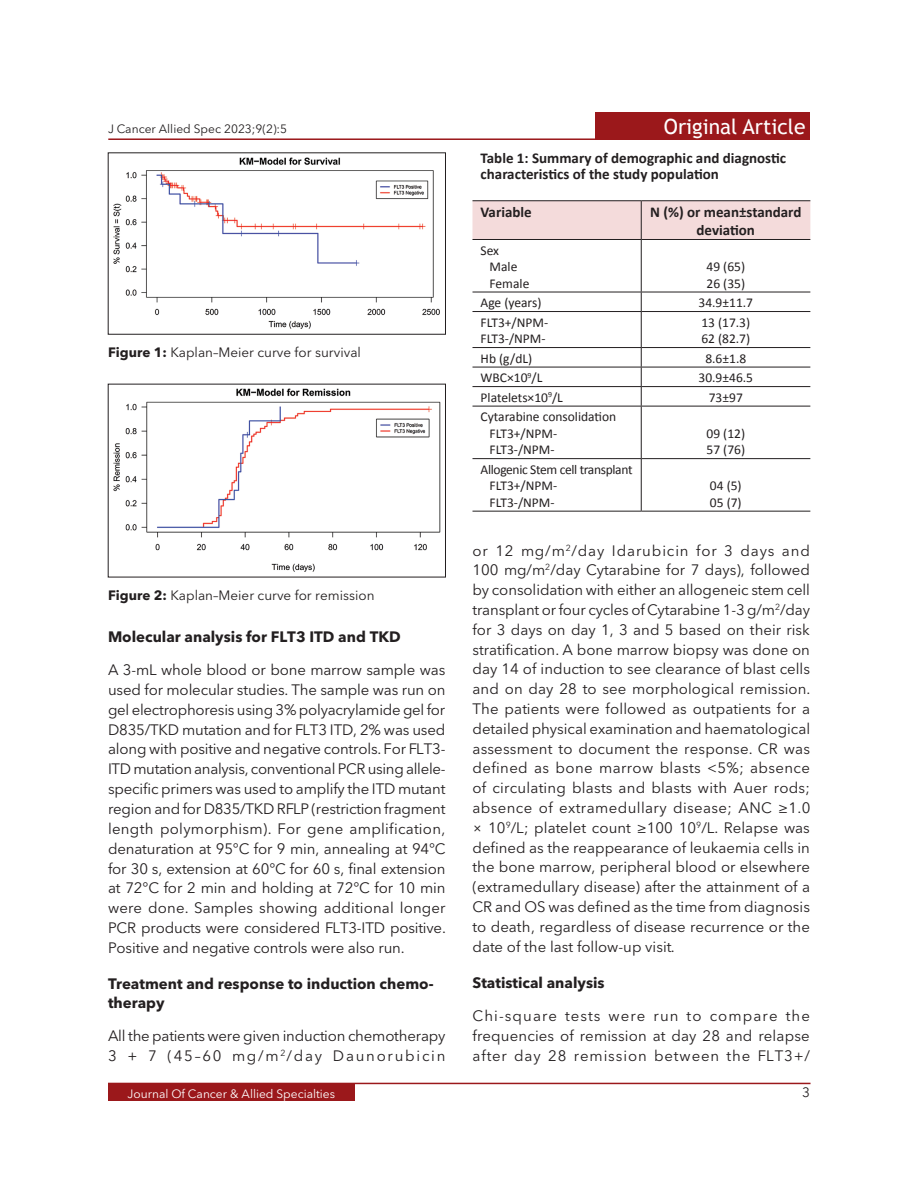
<style>
.page{position:relative;width:918px;height:1188px;background:#fff}
.page>*{position:absolute;margin:0;border:0;box-sizing:border-box;transform-origin:0 0}
.t1{font:21px "Trebuchet MS";color:#fff}
.TX{font:15px/19.8px "Avenir Next LT Pro";color:#231f20;text-align:justify}
.t2{font:700 15px/18.3px "Avenir Next LT Pro";color:#231f20}
.TT{font:700 15px/16.5px "Calibri";color:#231f20}
.TCH{font:700 15px/18px "Calibri";color:#231f20;text-align:center}
.TB{font:13.5px "Calibri";color:#231f20}
.FGC{font:13.5px "Avenir Next LT Pro";color:#231f20}
.TBL{font:13.5px "Calibri";letter-spacing:-.025em;color:#231f20}
.t3{font:12px "Avenir Next LT Pro";color:#fff}
.t4{font:12px "Avenir Next LT Pro";color:#231f20}
.s1{font-weight:700}
</style>
<div class="page">
<div style="left:108px;top:1083px;width:247px;height:18px;background:#9b181b"></div>
<hr style="left:108px;top:1083px;width:703px;height:1px;background:#9b181b">
<div style="left:596px;top:112px;width:214px;height:28px;background:#9b181b"></div>
<hr style="left:108px;top:138px;width:687px;height:2px;background:#9b181b">
<div style="left:472px;top:201px;width:338px;height:38px;background:#f4dbdb"></div>
<hr style="left:641px;top:201px;width:1px;height:38px;background:#231f20">
<hr style="left:641px;top:240px;width:1px;height:52px;background:#231f20">
<hr style="left:472px;top:292px;width:169px;height:1px;background:#231f20">
<hr style="left:641px;top:292px;width:169px;height:1px;background:#231f20">
<svg style="left:641px;top:292px;width:1px;height:19px"></svg>
<hr style="left:472px;top:311px;width:169px;height:1px;background:#231f20">
<hr style="left:641px;top:311px;width:169px;height:1px;background:#231f20">
<hr style="left:641px;top:312px;width:1px;height:35px;background:#231f20">
<hr style="left:472px;top:347px;width:169px;height:1px;background:#231f20">
<hr style="left:641px;top:347px;width:169px;height:1px;background:#231f20">
<hr style="left:472px;top:367px;width:169px;height:1px;background:#231f20">
<hr style="left:641px;top:367px;width:169px;height:1px;background:#231f20">
<hr style="left:472px;top:386px;width:169px;height:1px;background:#231f20">
<hr style="left:641px;top:386px;width:169px;height:1px;background:#231f20">
<svg style="left:641px;top:348px;width:1px;height:58px"></svg>
<hr style="left:472px;top:406px;width:169px;height:1px;background:#231f20">
<hr style="left:641px;top:406px;width:169px;height:1px;background:#231f20">
<hr style="left:641px;top:406px;width:1px;height:52px;background:#231f20">
<hr style="left:641px;top:459px;width:1px;height:52px;background:#231f20">
<hr style="left:472px;top:200px;width:169px;height:1px;background:#231f20">
<hr style="left:641px;top:200px;width:169px;height:1px;background:#231f20">
<hr style="left:472px;top:511px;width:169px;height:1px;background:#231f20">
<hr style="left:641px;top:511px;width:169px;height:1px;background:#231f20">
<hr style="left:472px;top:458px;width:169px;height:1px;background:#231f20">
<hr style="left:641px;top:458px;width:169px;height:1px;background:#231f20">
<hr style="left:472px;top:239px;width:169px;height:1px;background:#231f20">
<hr style="left:641px;top:239px;width:169px;height:1px;background:#231f20">
<img style="left:113px;top:388px;width:328px;height:184px">
<img style="left:113px;top:157px;width:327px;height:172px">
<p class="t4" style="left:108px;top:119px;width:181px">J Cancer Allied Spec 2023;9(2):5</p>
<h1 class="t1" style="left:664px;top:113px;width:143px">Original Article</h1>
<p class="FGC" style="left:108px;top:341px;width:254px"><span class="s1">Figure 1:</span> Kaplan–Meier curve for survival</p>
<p class="FGC" style="left:108px;top:584px;width:268px"><span class="s1">Figure 2:</span> Kaplan–Meier curve for remission</p>
<h2 class="t2" style="left:108px;top:627px;width:294px">Molecular analysis for FLT3 ITD and TKD</h2>
<p class="TX" style="left:108px;top:659px;width:339px">A 3-mL whole blood or bone marrow sample was used for molecular studies. The sample was run on gel electrophoresis using 3% polyacrylamide gel for D835/TKD mutation and for FLT3 ITD, 2% was used along with positive and negative controls. For FLT3- ITD mutation analysis, conventional PCR using allele&shy;specific primers was used to amplify the ITD mutant region and for D835/TKD RFLP (restriction fragment length polymorphism). For gene amplification, denaturation at 95°C for 9 min, annealing at 94°C for 30 s, extension at 60°C for 60 s, final extension at 72°C for 2 min and holding at 72°C for 10 min were done. Samples showing additional longer PCR products were considered FLT3-ITD positive.<br>Positive and negative controls were also run.</p>
<h2 class="t2" style="left:108px;top:975px;width:327px">Treatment and response to induction chemo&shy;therapy</h2>
<p class="TX" style="left:108px;top:1025px;width:339px">All the patients were given induction chemotherapy<br>3 + 7 (45–60 mg/m<sup>2</sup>/day Daunorubicin</p>
<p class="TT" style="left:481px;top:149px;width:307px">Table 1: Summary of demographic and diagnostic characteristics of the study population</p>
<p class="TCH" style="left:481px;top:203px;width:53px">Variable</p>
<p class="TCH" style="left:650px;top:203px;width:153px">N (%) or mean±standard deviation</p>
<p class="TB" style="left:481px;top:241px;width:20px">Sex</p>
<p class="TB" style="left:490px;top:257px;width:29px">Male</p>
<p class="TB" style="left:490px;top:274px;width:41px">Female</p>
<p class="TB" style="left:707px;top:257px;width:40px">49 (65)</p>
<p class="TB" style="left:707px;top:274px;width:40px">26 (35)</p>
<p class="TB" style="left:481px;top:293px;width:62px">Age (years)</p>
<p class="TB" style="left:699px;top:293px;width:56px">34.9±11.7</p>
<p class="TB" style="left:481px;top:313px;width:69px">FLT3+/NPM-</p>
<p class="TB" style="left:481px;top:329px;width:67px">FLT3-/NPM-</p>
<p class="TB" style="left:701px;top:313px;width:50px">13 (17.3)</p>
<p class="TB" style="left:701px;top:329px;width:50px">62 (82.7)</p>
<p class="TB" style="left:481px;top:349px;width:53px">Hb (g/dL)</p>
<p class="TB" style="left:705px;top:349px;width:42px">8.6±1.8</p>
<p class="TB" style="left:481px;top:368px;width:63px">WBC×10<sup>9</sup>/L</p>
<p class="TB" style="left:699px;top:368px;width:56px">30.9±46.5</p>
<p class="TB" style="left:481px;top:388px;width:84px">Platelets×10<sup>9</sup>/L</p>
<p class="TB" style="left:709px;top:388px;width:36px">73±97</p>
<p class="TB" style="left:481px;top:408px;width:137px">Cytarabine consolidation</p>
<p class="TB" style="left:490px;top:424px;width:69px">FLT3+/NPM-</p>
<p class="TB" style="left:490px;top:441px;width:67px">FLT3-/NPM-</p>
<p class="TB" style="left:707px;top:424px;width:40px">09 (12)</p>
<p class="TB" style="left:707px;top:441px;width:40px">57 (76)</p>
<p class="TBL" style="left:481px;top:460px;width:153px">Allogenic Stem cell transplant</p>
<p class="TBL" style="left:490px;top:477px;width:69px">FLT3+/NPM-</p>
<p class="TBL" style="left:490px;top:493px;width:67px">FLT3-/NPM-</p>
<p class="TBL" style="left:710px;top:477px;width:33px">04 (5)</p>
<p class="TBL" style="left:710px;top:493px;width:33px">05 (7)</p>
<p class="TX" style="left:472px;top:540px;width:340px">or 12 mg/m<sup>2</sup>/day Idarubicin for 3 days and 100 mg/m<sup>2</sup>/day Cytarabine for 7 days), followed by consolidation with either an allogeneic stem cell transplant or four cycles of Cytarabine 1-3 g/m<sup>2</sup>/day for 3 days on day 1, 3 and 5 based on their risk stratification. A bone marrow biopsy was done on day 14 of induction to see clearance of blast cells and on day 28 to see morphological remission.<br>The patients were followed as outpatients for a detailed physical examination and haematological assessment to document the response. CR was defined as bone marrow blasts &lt;5%; absence of circulating blasts and blasts with Auer rods; absence of extramedullary disease; ANC ≥1.0 × 10<sup>9</sup>/L; platelet count ≥100 10<sup>9</sup>/L. Relapse was defined as the reappearance of leukaemia cells in the bone marrow, peripheral blood or elsewhere (extramedullary disease) after the attainment of a CR and OS was defined as the time from diagnosis to death, regardless of disease recurrence or the date of the last follow-up visit.</p>
<h2 class="t2" style="left:472px;top:973px;width:134px">Statistical analysis</h2>
<p class="TX" style="left:472px;top:1005px;width:339px">Chi-square tests were run to compare the frequencies of remission at day 28 and relapse after day 28 remission between the FLT3+/</p>
<p class="t3" style="left:128px;top:1083px;width:209px">Journal Of Cancer &amp; Allied Specialties</p>
<p class="FGC" style="left:802px;top:1081px;width:9px">3</p>
</div>
